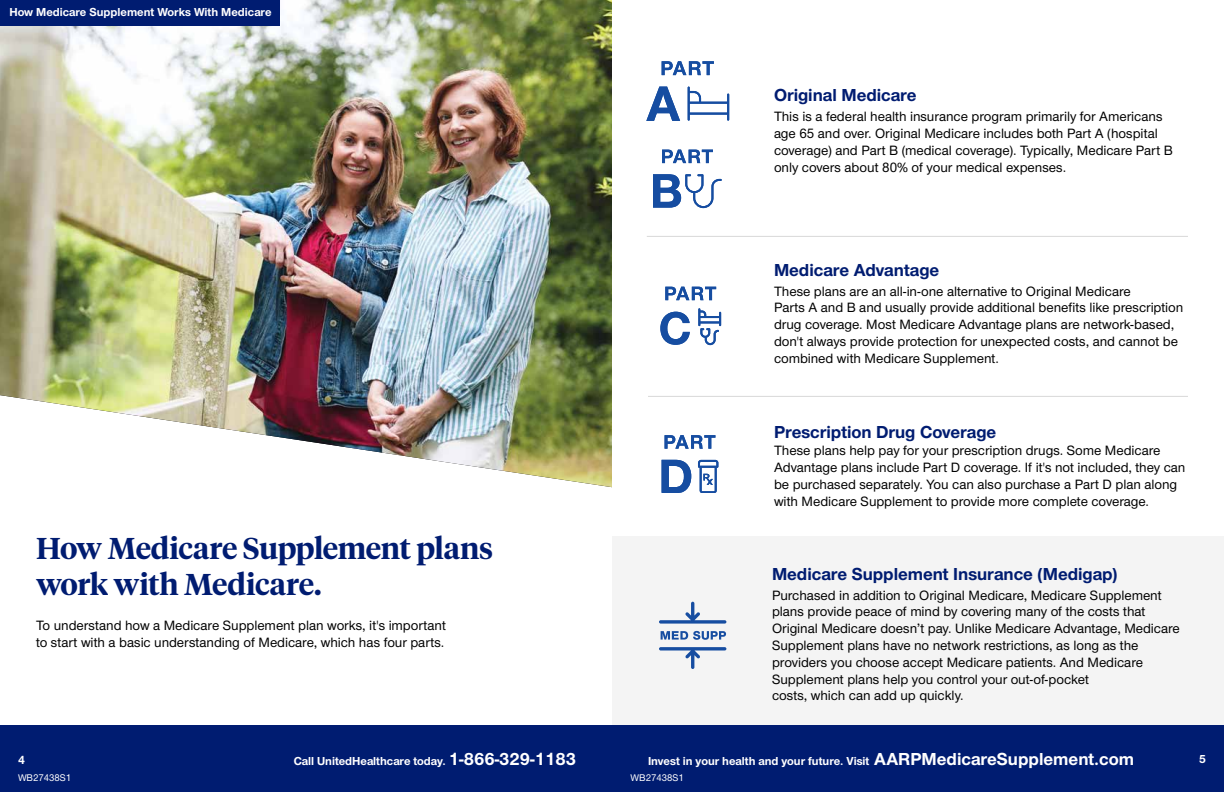
<style>
.page{position:relative;width:1224px;height:792px;background:#fff}
.page>*{position:absolute;margin:0;border:0;box-sizing:border-box;transform-origin:0 0}
.t1{font:600 30px/36px "UHC Serif Headline";letter-spacing:-.01em;color:#001c71}
.t2{font:700 18px "UHC Sans";color:#001c71}
.t3{font:500 14px/16.8px "UHC Sans";letter-spacing:-.005em;color:#000}
.t4{font:700 12px "UHC Sans";color:#fff}
.t5{font:500 10px "UHC Sans";color:#fff}
.s1{font-size:18px}
</style>
<div class="page">
<div style="left:612px;top:536px;width:612px;height:190px;background:#f4f4f4"></div>
<div style="left:612px;top:726px;width:612px;height:66px;background:#001c71"></div>
<hr style="left:647px;top:236px;width:541px;height:1px;background:#d8d8d8">
<hr style="left:648px;top:396px;width:540px;height:1px;background:#d8d8d8">
<svg style="left:662px;top:61px;width:52px;height:14px"></svg>
<svg style="left:646px;top:87px;width:34px;height:34px"></svg>
<svg style="left:688px;top:87px;width:41px;height:34px"></svg>
<svg style="left:662px;top:150px;width:51px;height:13px"></svg>
<svg style="left:653px;top:174px;width:69px;height:34px"></svg>
<svg style="left:665px;top:287px;width:51px;height:13px"></svg>
<svg style="left:660px;top:312px;width:30px;height:33px"></svg>
<svg style="left:698px;top:308px;width:23px;height:37px"></svg>
<svg style="left:665px;top:435px;width:50px;height:14px"></svg>
<svg style="left:698px;top:460px;width:20px;height:33px"></svg>
<svg style="left:662px;top:460px;width:29px;height:33px"></svg>
<svg style="left:661px;top:631px;width:65px;height:9px"></svg>
<svg style="left:659px;top:602px;width:67px;height:22px"></svg>
<svg style="left:659px;top:647px;width:67px;height:22px"></svg>
<img style="left:0;top:0;width:612px;height:487px">
<div style="left:0;top:0;width:279px;height:25px;background:#001c71"></div>
<div style="left:0;top:726px;width:612px;height:66px;background:#001c71"></div>
<p class="t4" style="left:9px;top:4px;width:264px">How Medicare Supplement Works With Medicare</p>
<h1 class="t1" style="left:36px;top:529px;width:459px">How Medicare Supplement plans work with Medicare.</h1>
<p class="t3" style="left:36px;top:616px;width:412px">To understand how a Medicare Supplement plan works, it's important to start with a basic understanding of Medicare, which has four parts.</p>
<p class="t4" style="left:18px;top:752px;width:8px">4</p>
<p class="t5" style="left:18px;top:771px;width:55px">WB27438S1</p>
<p class="t4" style="left:294px;top:753px;width:284px">Call UnitedHealthcare today. <span class="s1">1-866-329-1183</span></p>
<p class="t2" style="left:774px;top:83px;width:144px">Original Medicare</p>
<p class="t3" style="left:774px;top:108px;width:400px">This is a federal health insurance program primarily for Americans age 65 and over. Original Medicare includes both Part A (hospital coverage) and Part B (medical coverage). Typically, Medicare Part B only covers about 80% of your medical expenses.</p>
<p class="t2" style="left:774px;top:257px;width:167px">Medicare Advantage</p>
<p class="t3" style="left:774px;top:282px;width:411px">These plans are an all-in-one alternative to Original Medicare<br>Parts A and B and usually provide additional benefits like prescription drug coverage. Most Medicare Advantage plans are network-based, don't always provide protection for unexpected costs, and cannot be combined with Medicare Supplement.</p>
<p class="t2" style="left:774px;top:420px;width:224px">Prescription Drug Coverage</p>
<p class="t3" style="left:774px;top:442px;width:413px">These plans help pay for your prescription drugs. Some Medicare Advantage plans include Part D coverage. If it's not included, they can be purchased separately. You can also purchase a Part D plan along with Medicare Supplement to provide more complete coverage.</p>
<p class="t2" style="left:772px;top:562px;width:347px">Medicare Supplement Insurance (Medigap)</p>
<p class="t3" style="left:772px;top:586px;width:409px">Purchased in addition to Original Medicare, Medicare Supplement plans provide peace of mind by covering many of the costs that Original Medicare doesn’t pay. Unlike Medicare Advantage, Medicare Supplement plans have no network restrictions, as long as the providers you choose accept Medicare patients. And Medicare Supplement plans help you control your out-of-pocket<br>costs, which can add up quickly.</p>
<p class="t4" style="left:648px;top:753px;width:488px">Invest in your health and your future. Visit <span class="s1">AARPMedicareSupplement.com</span></p>
<p class="t4" style="left:1199px;top:751px;width:8px">5</p>
<p class="t5" style="left:631px;top:771px;width:55px">WB27438S1</p>
</div>
